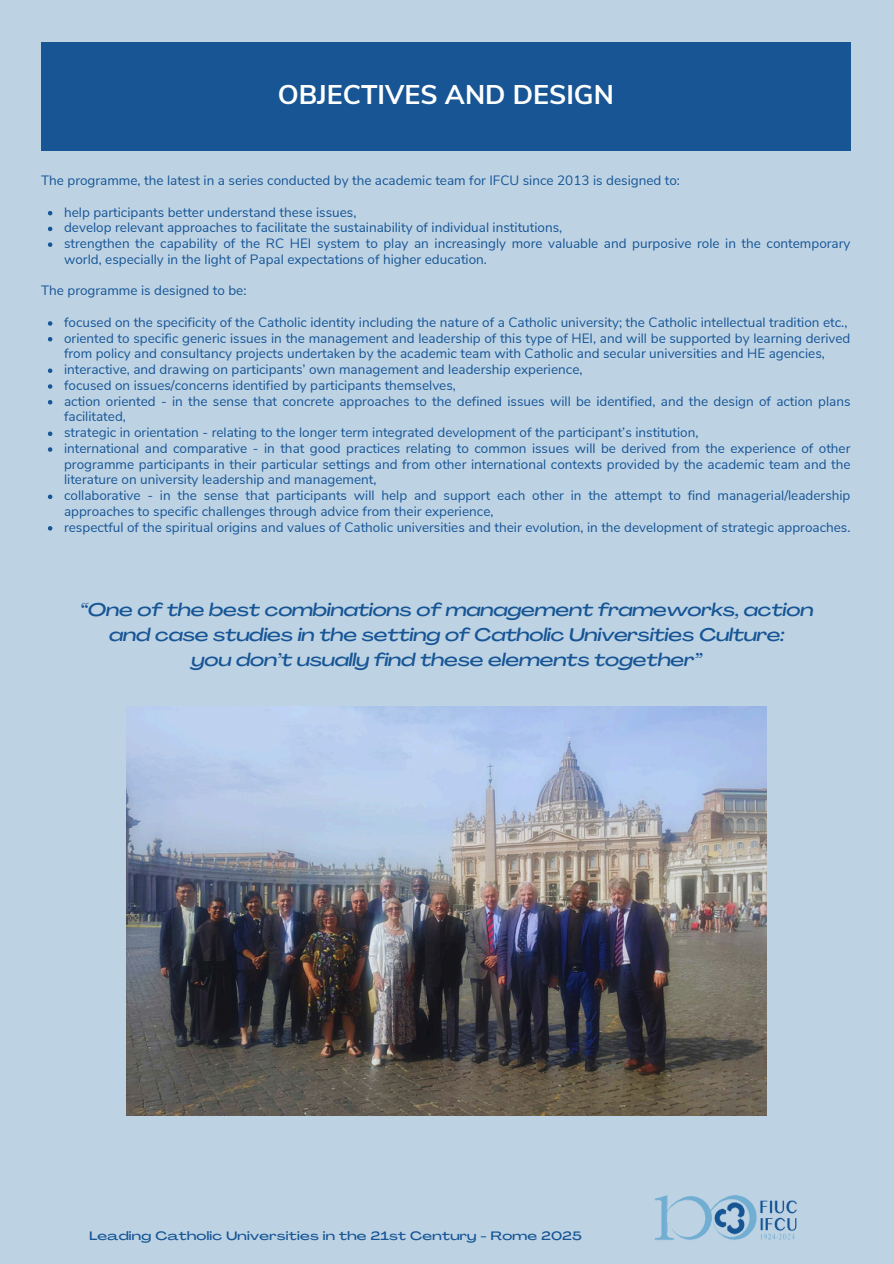
<style>
.page{position:relative;width:894px;height:1264px;background:#fff}
.page>*{position:absolute;margin:0;border:0;box-sizing:border-box;transform-origin:0 0}
.t1{font:700 27px "Nunito Sans";color:#fffffe}
.t2{font:italic 500 18px/24.8px "Agrandir Grand";letter-spacing:-.01em;color:#175595;text-align:center}
.t3{font:13.5px/15.8px "Nunito Sans";color:#175595}
.t4{font:500 12px "Agrandir Grand";letter-spacing:.025em;color:#175595}
</style>
<div class="page">
<div style="left:0;top:0;width:893px;height:1263px;background:#bdd3e4"></div>
<div style="left:41px;top:42px;width:809px;height:109px;background:#175595"></div>
<img style="left:654px;top:1195px;width:143px;height:45px">
<img style="left:127px;top:706px;width:639px;height:409px">
<svg style="left:48px;top:211px;width:4px;height:4px"></svg>
<svg style="left:48px;top:227px;width:4px;height:4px"></svg>
<svg style="left:48px;top:242px;width:4px;height:5px"></svg>
<svg style="left:48px;top:321px;width:4px;height:5px"></svg>
<svg style="left:48px;top:337px;width:4px;height:4px"></svg>
<svg style="left:48px;top:368px;width:4px;height:5px"></svg>
<svg style="left:48px;top:384px;width:4px;height:5px"></svg>
<svg style="left:48px;top:400px;width:4px;height:4px"></svg>
<svg style="left:48px;top:431px;width:4px;height:5px"></svg>
<svg style="left:48px;top:447px;width:4px;height:5px"></svg>
<svg style="left:48px;top:494px;width:4px;height:5px"></svg>
<svg style="left:48px;top:526px;width:4px;height:4px"></svg>
<p class="t1" style="left:277px;top:77px;width:337px">OBJECTIVES AND DESIGN</p>
<p class="t3" style="left:41px;top:173px;width:640px">The programme, the latest in a series conducted by the academic team for IFCU since 2013 is designed to:</p>
<p class="t3" style="left:64px;top:204px;width:294px">help participants better understand these issues,</p>
<p class="t3" style="left:64px;top:220px;width:499px">develop relevant approaches to facilitate the sustainability of individual institutions,</p>
<h3 class="t3" style="left:64px;top:236px;width:787px">strengthen the capability of the RC HEI system to play an increasingly more valuable and purposive role in the contemporary world, especially in the light of Papal expectations of higher education.</h3>
<p class="t3" style="left:41px;top:283px;width:207px">The programme is designed to be:</p>
<p class="t3" style="left:64px;top:314px;width:784px">focused on the specificity of the Catholic identity including the nature of a Catholic university; the Catholic intellectual tradition etc.,</p>
<p class="t3" style="left:64px;top:330px;width:787px">oriented to specific generic issues in the management and leadership of this type of HEI, and will be supported by learning derived from policy and consultancy projects undertaken by the academic team with Catholic and secular universities and HE agencies,</p>
<p class="t3" style="left:64px;top:362px;width:520px">interactive, and drawing on participants’ own management and leadership experience,</p>
<p class="t3" style="left:64px;top:377px;width:393px">focused on issues/concerns identified by participants themselves,</p>
<p class="t3" style="left:64px;top:393px;width:787px">action oriented - in the sense that concrete approaches to the defined issues will be identified, and the design of action plans facilitated,</p>
<p class="t3" style="left:64px;top:425px;width:635px">strategic in orientation - relating to the longer term integrated development of the participant’s institution,</p>
<p class="t3" style="left:64px;top:440px;width:787px;text-align:justify">international and comparative - in that good practices relating to common issues will be derived from the experience of other programme participants in their particular settings and from other international contexts provided by the academic team and the literature on university leadership and management,</p>
<p class="t3" style="left:64px;top:488px;width:787px">collaborative - in the sense that participants will help and support each other in the attempt to find managerial/leadership approaches to specific challenges through advice from their experience,</p>
<h2 class="t3" style="left:64px;top:519px;width:787px">respectful of the spiritual origins and values of Catholic universities and their evolution, in the development of strategic approaches.</h2>
<p class="t2" style="left:80px;top:599px;width:734px">“One of the best combinations of management frameworks, action and case studies in the setting of Catholic Universities Culture:<br>you don’t usually find these elements together”</p>
<p class="t4" style="left:89px;top:1230px;width:494px">Leading Catholic Universities in the 21st Century - Rome 2025</p>
</div>
